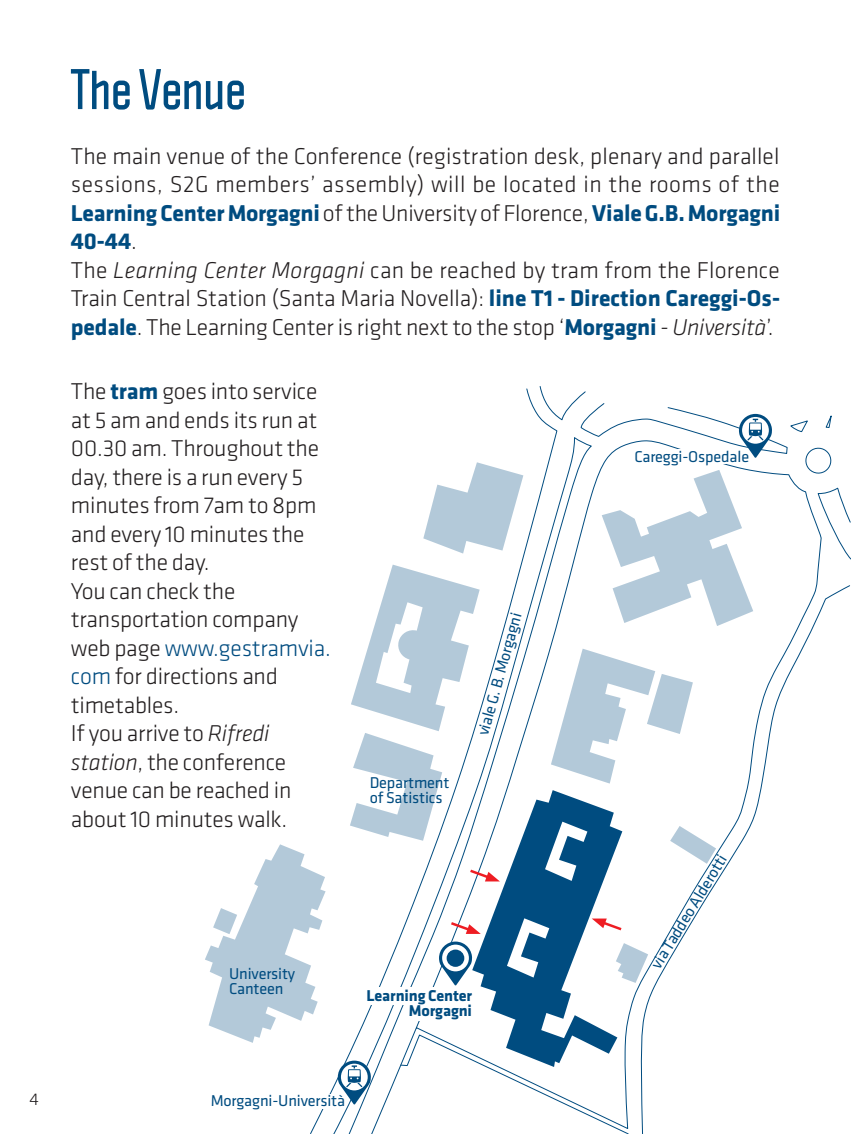
<style>
.page{position:relative;width:851px;height:1134px;background:#fff}
.page>*{position:absolute;margin:0;border:0;box-sizing:border-box;transform-origin:0 0}
.t1{font:700 50px "Politica";letter-spacing:-.01em;color:#004c80}
.j{font:300 23.75px/28.5px "Klavika";letter-spacing:-.01em;color:#231f20}
.t2{font:300 17.5px "Klavika";color:#231f20}
.j-2{font:16.25px "Klavika";letter-spacing:-.01em;color:#004c80}
.j-3{font:700 16.25px "Klavika";letter-spacing:-.01em;color:#004c80}
.s1{font-weight:700;color:#004c80}
.s2{font-style:italic}
.s3{color:#004c80}
</style>
<div class="page">
<svg style="left:310px;top:386px;width:540px;height:748px"></svg>
<svg style="left:601px;top:470px;width:152px;height:156px"></svg>
<svg style="left:622px;top:943px;width:26px;height:40px"></svg>
<svg style="left:551px;top:649px;width:141px;height:134px"></svg>
<svg style="left:670px;top:826px;width:46px;height:38px"></svg>
<svg style="left:205px;top:844px;width:120px;height:199px"></svg>
<svg style="left:400px;top:1034px;width:229px;height:100px"></svg>
<svg style="left:350px;top:565px;width:129px;height:276px"></svg>
<svg style="left:472px;top:790px;width:150px;height:277px"></svg>
<div style="left:634px;top:449px;width:125px;height:15px;background:#fff"></div>
<div style="left:180px;top:1094px;width:165px;height:14px;background:#fff"></div>
<svg style="left:738px;top:414px;width:34px;height:44px"></svg>
<svg style="left:338px;top:1060px;width:33px;height:44px"></svg>
<div style="left:405px;top:1003px;width:67px;height:17px;background:#fff"></div>
<div style="left:362px;top:987px;width:110px;height:17px;background:#fff"></div>
<svg style="left:591px;top:918px;width:33px;height:14px"></svg>
<svg style="left:467px;top:867px;width:33px;height:14px"></svg>
<svg style="left:448px;top:920px;width:32px;height:14px"></svg>
<svg style="left:439px;top:941px;width:33px;height:44px"></svg>
<div style="left:446px;top:949px;width:18px;height:18px;background:#004c80;border-radius:50%"></div>
<p class="t2" style="left:29px;top:1090px;width:11px">4</p>
<p class="t1" style="left:71px;top:57px;width:176px">The Venue</p>
<p class="j" style="left:71px;top:142px;width:710px;text-align:justify">The main venue of the Conference (registration desk, plenary and parallel sessions, S2G members’ assembly) will be located in the rooms of the <span class="s1">Learning Center Morgagni</span>of the University of Florence, <span class="s1">Viale G.B. Morgagni 40-44</span>.</p>
<p class="j" style="left:71px;top:256px;width:710px;text-align:justify">The <span class="s2">Learning Center Morgagni</span> can be reached by tram from the Florence Train Central Station (Santa Maria Novella): <span class="s1">line T1 - Direction Careggi-Os&shy;pedale</span>. The Learning Center is right next to the stop ‘<span class="s1">Morgagni</span> <span class="s2">- Università</span>’.</p>
<p class="j" style="left:71px;top:377px;width:250px">The <span class="s1">tram</span> goes into service at 5 am and ends its run at<br>00.30 am. Throughout the day, there is a run every 5 minutes from 7am to 8pm and every 10 minutes the rest of the day.</p>
<p class="j" style="left:71px;top:577px;width:261px">You can check the transportation company web page <span class="s3">www.gestramvia. com</span> for directions and timetables.</p>
<p class="j" style="left:71px;top:719px;width:222px">If you arrive to <span class="s2">Rifredi station</span>, the conference venue can be reached in about 10 minutes walk.</p>
<p class="j-2" style="left:369px;top:774px;width:81px">Department</p>
<p class="j-2" style="left:369px;top:789px;width:74px">of Satistics</p>
<p class="j-2" style="left:474px;top:733px;width:128px;rotate:-75deg">viale G. B. Morgagni</p>
<p class="j-2" style="left:229px;top:965px;width:68px">University</p>
<p class="j-2" style="left:229px;top:980px;width:56px">Canteen</p>
<p class="j-3" style="left:366px;top:987px;width:107px">Learning Center</p>
<p class="j-3" style="left:409px;top:1002px;width:65px">Morgagni</p>
<p class="j-2" style="left:211px;top:1092px;width:136px">Morgagni-Università</p>
<p class="j-2" style="left:634px;top:447px;width:116px">Careggi-Ospedale</p>
<p class="j-2" style="left:647px;top:963px;width:132px;rotate:-59deg">via Taddeo Alderotti</p>
</div>
